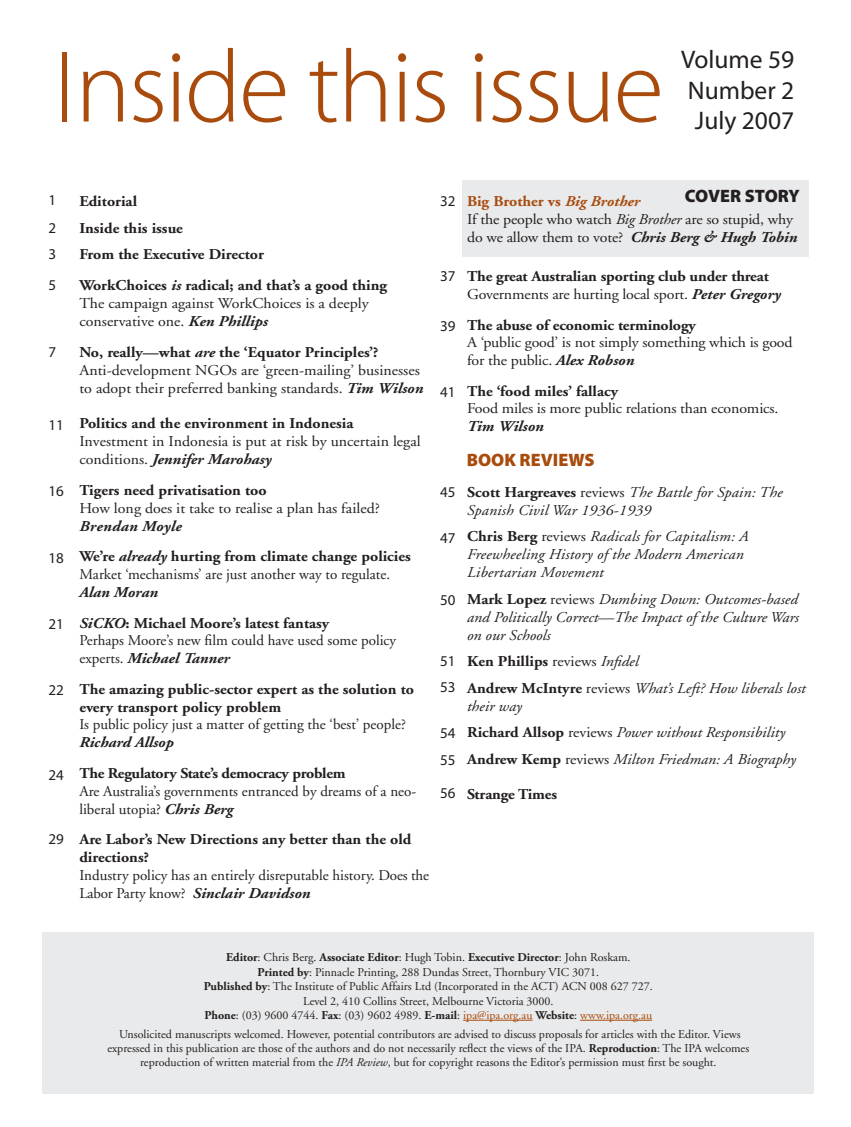
<style>
.page{position:relative;width:851px;height:1127px;background:#fff}
.page>*{position:absolute;margin:0;border:0;box-sizing:border-box;transform-origin:0 0}
.t1{font:300 103.5px "Myriad Pro";letter-spacing:-.02em;color:#a84b0d}
.t2{font:25.5px/30.6px "Myriad Pro";color:#231f20;text-align:justify}
.t3{font:900 18px "Myriad Pro";color:#a84b0d}
.t4{font:900 18px "Myriad Pro";letter-spacing:-.005em;color:#231f20}
.t5{font:15px/18px "Adobe Garamond";color:#231f20;scale:1.06 1}
.t6{font:700 15px/18px "Adobe Garamond";color:#231f20;scale:1.06 1}
.t7{font:italic 15px/18px "Adobe Garamond";color:#231f20;scale:1.06 1}
.t8{font:15px/18px "Adobe Garamond";color:#231f20}
.t9{font:15px/27.9px "Myriad Pro";color:#231f20}
.t10{font:700 15px "Adobe Garamond";letter-spacing:-.02em;color:#231f20;scale:1.06 1}
.t11{font:italic 700 15px "Adobe Garamond";color:#231f20;scale:1.06 1}
.t12{font:12px/14.4px "Adobe Garamond";color:#231f20;text-align:center}
.t13{font:700 12px "Adobe Garamond Pro";color:#231f20}
.s1{font-weight:700}
.s2{font-weight:700;font-style:italic}
.s3{font-style:italic}
.s4{font-weight:700;color:#a84b0d}
.s5{font-weight:700;font-style:italic;color:#a84b0d}
.s6{font-weight:400}
.s7{font-weight:700;font-style:normal}
.s8{font-style:normal}
.s9{font-family:"Adobe Garamond";font-weight:400}
.s10{font-family:"Adobe Garamond Pro";font-weight:700}
.s11{color:#a84b0d}
</style>
<div class="page">
<div style="left:43px;top:933px;width:771px;height:161px;background:#e9eaeb"></div>
<div style="left:461px;top:180px;width:347px;height:76px;background:#e9eaeb"></div>
<hr style="left:463px;top:1020px;width:69px;height:1px;background:#a84b0d">
<hr style="left:580px;top:1020px;width:72px;height:1px;background:#a84b0d">
<h1 class="t1" style="left:54px;top:30px;width:611px">Inside this issue</h1>
<h2 class="t2" style="left:681px;top:45px;width:115px">Volume 59<br>Number 2<br>July 2007</h2>
<p class="t9" style="left:49px;top:186px;width:9px">1<br>2</p>
<p class="t9" style="left:49px;top:238px;width:9px;line-height:31px">3<br>5</p>
<p class="t9" style="left:49px;top:338px;width:9px">7</p>
<p class="t9" style="left:49px;top:411px;width:7px">11</p>
<p class="t9" style="left:49px;top:477px;width:17px">1 6</p>
<p class="t9" style="left:49px;top:544px;width:17px">1 8</p>
<p class="t9" style="left:49px;top:610px;width:12px">21</p>
<p class="t9" style="left:49px;top:676px;width:17px">22</p>
<p class="t9" style="left:49px;top:761px;width:17px">24</p>
<p class="t9" style="left:49px;top:826px;width:17px">29</p>
<p class="t6" style="left:79px;top:189px;width:175px;line-height:26.5px">Editorial<br>Inside this issue<br>From the Executive Director</p>
<p class="t5" style="left:79px;top:277px;width:292px"><span class="s1">WorkChoices</span> <span class="s2">is</span> <span class="s1">radical; and that’s a good thing<br></span>The campaign against WorkChoices is a deeply conservative one. <span class="s2">Ken Phillips</span></p>
<p class="t5" style="left:79px;top:343px;width:326px"><span class="s1">No, really—what</span> <span class="s2">are</span> <span class="s1">the ‘Equator Principles’?<br></span>Anti-development NGOs are ‘green-mailing’ businesses to adopt their preferred banking standards. <span class="s2">Tim Wilson</span></p>
<p class="t6" style="left:79px;top:414px;width:260px">Politics and the environment in Indonesia</p>
<p class="t5" style="left:79px;top:432px;width:323px">Investment in Indonesia is put at risk by uncertain legal conditions. <span class="s2">Jennifer Marohasy</span></p>
<p class="t6" style="left:79px;top:481px;width:178px">Tigers need privatisation too</p>
<p class="t5" style="left:79px;top:499px;width:285px">How long does it take to realise a plan has failed?</p>
<p class="t6" style="left:79px;top:511px;width:314px;line-height:30.8px"><span class="s3">Brendan Moyle<br></span>We’re <span class="s3">already</span> hurting from climate change policies</p>
<p class="t8" style="left:79px;top:566px;width:312px">Market ‘mechanisms’ are just another way to regulate.</p>
<p class="t6" style="left:79px;top:578px;width:237px;line-height:30.8px"><span class="s3">Alan Moran<br>SiCKO</span>: Michael Moore’s latest fantasy</p>
<p class="t8" style="left:79px;top:632px;width:318px">Perhaps Moore’s new film could have used some policy experts. <span class="s2">Michael Tanner</span></p>
<p class="t6" style="left:79px;top:681px;width:317px">The amazing public-sector expert as the solution to every transport policy problem</p>
<p class="t8" style="left:79px;top:716px;width:328px">Is public policy just a matter of getting the ‘best’ people?</p>
<p class="t11" style="left:79px;top:734px;width:90px">Richard Allsop</p>
<p class="t10" style="left:79px;top:765px;width:252px">The Regulatory State’s democracy problem</p>
<p class="t8" style="left:79px;top:782px;width:338px">Are Australia’s governments entranced by dreams of a neo&shy;liberal utopia? <span class="s2">Chris Berg</span></p>
<p class="t6" style="left:79px;top:831px;width:314px">Are Labor’s New Directions any better than the old directions?</p>
<p class="t8" style="left:79px;top:866px;width:351px">Industry policy has an entirely disreputable history. Does the<br>Labor Party know? <span class="s2">Sinclair Davidson</span></p>
<p class="t9" style="left:440px;top:188px;width:17px">32</p>
<p class="t9" style="left:440px;top:262px;width:17px">37</p>
<p class="t9" style="left:440px;top:312px;width:17px">39</p>
<p class="t9" style="left:440px;top:378px;width:12px">41</p>
<p class="t9" style="left:440px;top:478px;width:17px">45</p>
<p class="t9" style="left:440px;top:524px;width:17px">47</p>
<p class="t9" style="left:440px;top:586px;width:17px">50</p>
<p class="t9" style="left:440px;top:649px;width:17px;line-height:26px">51<br>53</p>
<p class="t9" style="left:440px;top:719px;width:17px">54</p>
<p class="t9" style="left:440px;top:746px;width:17px">55</p>
<p class="t9" style="left:440px;top:779px;width:17px">56</p>
<h3 class="t4" style="left:684px;top:185px;width:116px">COVER STORY</h3>
<p class="t5" style="left:467px;top:193px;width:313px"><span class="s4">Big Brother vs</span> <span class="s5">Big Brother<br></span>If the people who watch <span class="s3">Big Brother</span> are so stupid, why do we allow them to vote? <span class="s2">Chris Berg &amp; Hugh Tobin</span></p>
<p class="t6" style="left:467px;top:267px;width:297px">The great Australian sporting club under threat<br><span class="s6">Governments are hurting local sport.</span> <span class="s3">Peter Gregory</span></p>
<p class="t6" style="left:467px;top:316px;width:217px">The abuse of economic terminology</p>
<p class="t5" style="left:467px;top:333px;width:308px">A ‘public good’ is not simply something which is good for the public. <span class="s2">Alex Robson</span></p>
<p class="t6" style="left:467px;top:382px;width:144px">The ‘food miles’ fallacy</p>
<p class="t5" style="left:467px;top:399px;width:295px">Food miles is more public relations than economics.</p>
<p class="t11" style="left:467px;top:418px;width:74px">Tim Wilson</p>
<h3 class="t3" style="left:466px;top:450px;width:129px">BOOK REVIEWS</h3>
<p class="t7" style="left:467px;top:483px;width:299px"><span class="s7">Scott Hargreaves</span> <span class="s8">reviews</span> The Battle for Spain: The<br>Spanish Civil War 1936-1939</p>
<p class="t7" style="left:467px;top:528px;width:267px"><span class="s7">Chris Berg</span> <span class="s8">reviews</span> Radicals for Capitalism: A<br>Freewheeling History of the Modern American<br>Libertarian Movement</p>
<p class="t7" style="left:467px;top:590px;width:314px;text-align:justify"><span class="s7">Mark Lopez</span> <span class="s8">reviews</span> Dumbing Down: Outcomes-based and Politically Correct—The Impact of the Culture Wars on our Schools</p>
<p class="t7" style="left:467px;top:649px;width:321px;line-height:26.5px"><span class="s7">Ken Phillips</span> <span class="s8">reviews</span> Infidel<br><span class="s7">Andrew McIntyre</span> <span class="s8">reviews</span> What’s Left? How liberals lost</p>
<p class="t7" style="left:467px;top:693px;width:312px;line-height:26.5px">their way<br><span class="s7">Richard Allsop</span> <span class="s8">reviews</span> Power without Responsibility<br><span class="s7">Andrew Kemp</span> <span class="s8">reviews</span> Milton Friedman: A Biography</p>
<p class="t6" style="left:467px;top:785px;width:86px">Strange Times</p>
<p class="t13" style="left:226px;top:950px;width:405px">Editor<span class="s9">: Chris Berg.</span> Associate Editor<span class="s9">: Hugh Tobin.</span> Executive Director<span class="s9">: John Roskam.</span></p>
<p class="t12" style="left:204px;top:965px;width:450px"><span class="s10">Printed by</span>: Pinnacle Printing, 288 Dundas Street, Thornbury VIC 3071.<br><span class="s10">Published by</span>: The Institute of Public Affairs Ltd (Incorporated in the ACT) ACN 008 627 727.<br>Level 2, 410 Collins Street, Melbourne Victoria 3000.<br><span class="s10">Phone</span>: (03) 9600 4744. <span class="s10">Fax</span>: (03) 9602 4989. <span class="s10">E-mail</span>: <span class="s11">ipa@ipa.org.au</span> <span class="s10">Website</span>: <span class="s11">www.ipa.org.au</span></p>
<p class="t12" style="left:107px;top:1027px;width:643px">Unsolicited manuscripts welcomed. However, potential contributors are advised to discuss proposals for articles with the Editor. Views expressed in this publication are those of the authors and do not necessarily reflect the views of the IPA. <span class="s10">Reproduction</span>: The IPA welcomes reproduction of written material from the <span class="s3">IPA Review</span>, but for copyright reasons the Editor’s permission must first be sought.</p>
</div>
